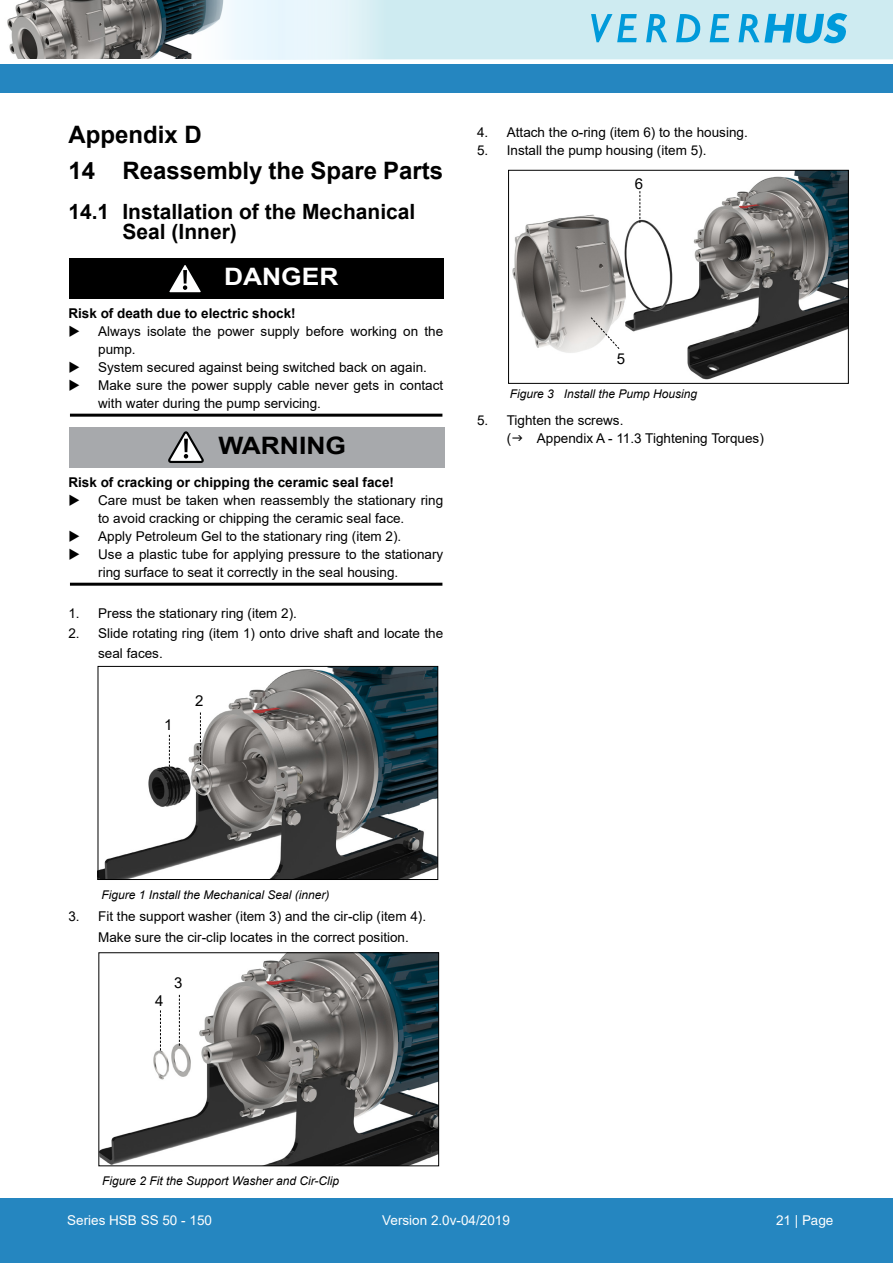
<style>
.page{position:relative;width:893px;height:1263px;background:#fff}
.page>*{position:absolute;margin:0;border:0;box-sizing:border-box;transform-origin:0 0}
.t1{font:700 24px "Arial";color:#000}
.t2{font:700 24px "Arial";color:#000;scale:1.1 1}
.t3{font:700 24px "Arial";color:#fff;scale:1.1 1}
.t4{font:700 21px/20.2px "Arial";color:#000}
.t5{font:15px "Arial";color:#000}
.t6{font:13.5px/18px "Arial";color:#000}
.t7{font:700 13.5px "Arial";color:#000}
.t8{font:13.5px "Arial";color:#fff}
.t9{font:13.5px "FZHTJW GB1 0";color:#fff}
.t10{font:italic 12px "Arial";color:#000}
.s1{font-family:"Arial"}
</style>
<div class="page">
<div style="left:0;top:1198px;width:893px;height:65px;background:#2586c0"></div>
<div style="left:0;top:64px;width:893px;height:29px;background:#2586c0"></div>
<div style="left:259px;top:0;width:634px;height:59px;background:#ceebf1"></div>
<img style="left:7px;top:0;width:166px;height:59px">
<svg style="left:173px;top:0;width:197px;height:59px"></svg>
<svg style="left:591px;top:14px;width:46px;height:28px"></svg>
<svg style="left:646px;top:14px;width:21px;height:28px"></svg>
<svg style="left:676px;top:14px;width:24px;height:28px"></svg>
<svg style="left:710px;top:14px;width:19px;height:28px"></svg>
<svg style="left:738px;top:13px;width:109px;height:30px"></svg>
<div style="left:70px;top:258px;width:374px;height:41px;background:#000"></div>
<svg style="left:169px;top:265px;width:32px;height:28px"></svg>
<div style="left:69px;top:427px;width:375px;height:40px;background:#a7a9ac"></div>
<svg style="left:169px;top:431px;width:35px;height:32px"></svg>
<hr style="left:70px;top:583px;width:372px;height:3px;background:#000">
<hr style="left:70px;top:414px;width:372px;height:3px;background:#000">
<img style="left:100px;top:668px;width:336px;height:210px">
<div style="left:98px;top:666px;width:340px;height:214px;border:1px solid #000"></div>
<img style="left:101px;top:954px;width:336px;height:210px">
<div style="left:99px;top:952px;width:340px;height:214px;border:1px solid #000"></div>
<svg style="left:169px;top:735px;width:1px;height:39px"></svg>
<svg style="left:200px;top:712px;width:1px;height:53px"></svg>
<svg style="left:160px;top:1010px;width:1px;height:40px"></svg>
<svg style="left:179px;top:995px;width:1px;height:51px"></svg>
<img style="left:512px;top:172px;width:334px;height:208px">
<div style="left:508px;top:170px;width:340px;height:214px;border:1px solid #000"></div>
<svg style="left:590px;top:317px;width:30px;height:33px"></svg>
<svg style="left:639px;top:191px;width:1px;height:32px"></svg>
<p class="t1" style="left:68px;top:117px;width:135px">Appendix D</p>
<p class="t1" style="left:68px;top:153px;width:376px">14 Reassembly the Spare Parts</p>
<p class="t4" style="left:122px;top:202px;width:294px;text-indent:-54px">14.1 Installation of the Mechanical<br>Seal (Inner)</p>
<p class="t3" style="left:224px;top:260px;width:105px">DANGER</p>
<p class="t7" style="left:68px;top:304px;width:229px">Risk of death due to electric shock!</p>
<p class="t6" style="left:98px;top:322px;width:347px;text-indent:-30px">◆ Always isolate the power supply before working on the pump.</p>
<p class="t6" style="left:68px;top:358px;width:360px">◆ System secured against being switched back on again.</p>
<p class="t6" style="left:98px;top:376px;width:347px;text-indent:-30px">◆ Make sure the power supply cable never gets in contact with water during the pump servicing.</p>
<p class="t2" style="left:218px;top:429px;width:117px">WARNING</p>
<p class="t7" style="left:68px;top:473px;width:327px">Risk of cracking or chipping the ceramic seal face!</p>
<p class="t6" style="left:98px;top:491px;width:347px;text-indent:-30px">◆ Care must be taken when reassembly the stationary ring to avoid cracking or chipping the ceramic seal face.</p>
<p class="t6" style="left:68px;top:527px;width:334px">◆ Apply Petroleum Gel to the stationary ring (item 2).</p>
<p class="t6" style="left:98px;top:545px;width:347px;text-indent:-30px">◆ Use a plastic tube for applying pressure to the stationary ring surface to seat it correctly in the seal housing.</p>
<p class="t6" style="left:68px;top:604px;width:230px">1. Press the stationary ring (item 2).</p>
<p class="t6" style="left:98px;top:623px;width:347px;line-height:20.2px;text-indent:-30px">2. Slide rotating ring (item 1) onto drive shaft and locate the seal faces.</p>
<p class="t5" style="left:164px;top:715px;width:10px">1</p>
<p class="t5" style="left:195px;top:690px;width:10px">2</p>
<p class="t6" style="left:477px;top:124px;width:272px">4. Attach the o-ring (item 6) to the housing.</p>
<p class="t6" style="left:477px;top:142px;width:231px">5. Install the pump housing (item 5).</p>
<p class="t5" style="left:635px;top:174px;width:10px">6</p>
<p class="t5" style="left:617px;top:348px;width:10px">5</p>
<p class="t10" style="left:510px;top:386px;width:189px">Figure 3 Install the Pump Housing</p>
<p class="t6" style="left:477px;top:412px;width:148px">5. Tighten the screws.</p>
<p class="t6" style="left:507px;top:430px;width:6px">(</p>
<p class="t6" style="left:537px;top:430px;width:228px">Appendix A - 11.3 Tightening Torques)</p>
<p class="t10" style="left:101px;top:887px;width:230px">Figure 1 Install the Mechanical Seal (inner)</p>
<p class="t6" style="left:68px;top:907px;width:359px">3. Fit the support washer (item 3) and the cir-clip (item 4).</p>
<p class="t6" style="left:98px;top:928px;width:312px">Make sure the cir-clip locates in the correct position.</p>
<p class="t5" style="left:155px;top:990px;width:10px">4</p>
<p class="t5" style="left:174px;top:972px;width:10px">3</p>
<p class="t10" style="left:102px;top:1173px;width:238px">Figure 2 Fit the Support Washer and Cir-Clip</p>
<p class="t8" style="left:67px;top:1211px;width:146px">Series HSB SS 50 - 150</p>
<p class="t8" style="left:382px;top:1211px;width:129px">Version 2.0v-04/2019</p>
<p class="t9" style="left:776px;top:1212px;width:59px"><span class="s1">21 |</span> Page</p>
</div>
